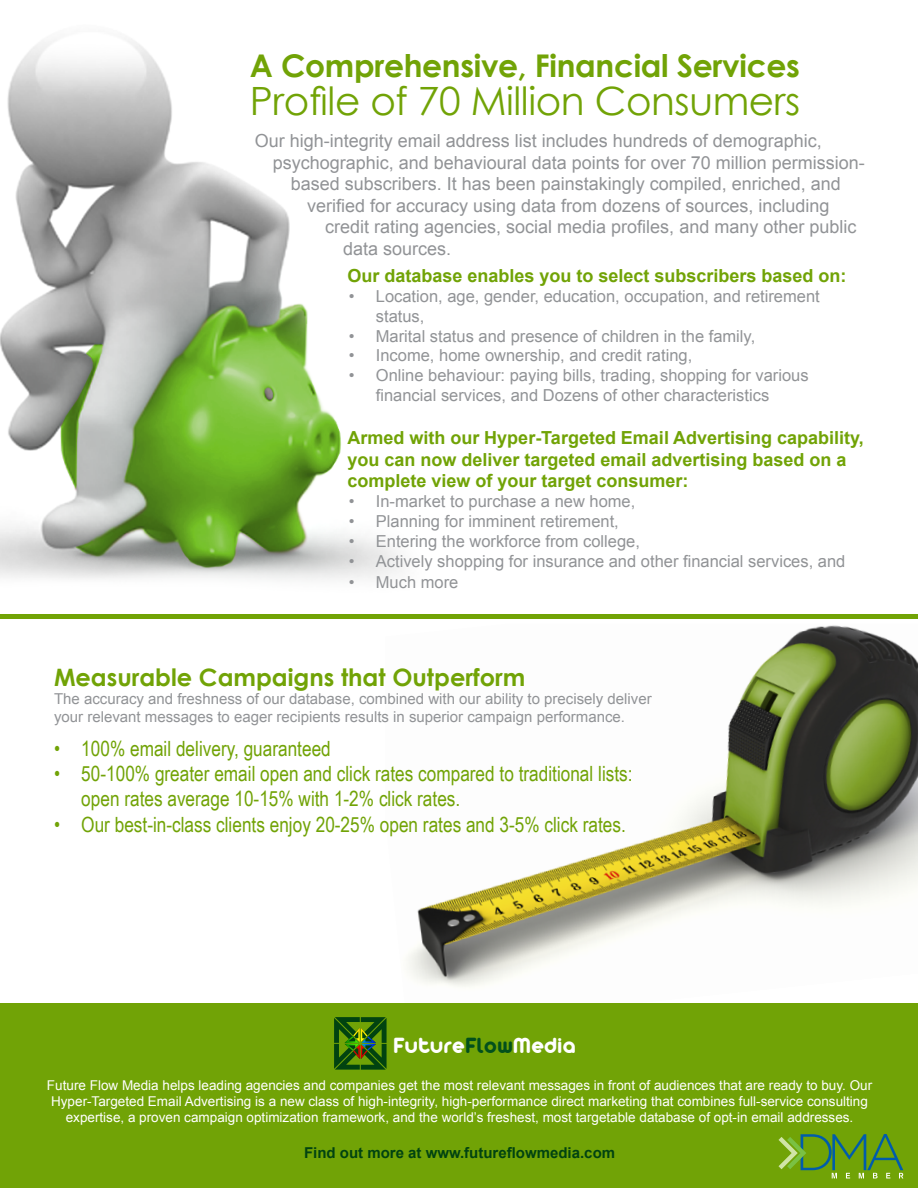
<style>
.page{position:relative;width:918px;height:1188px;background:#fff}
.page>*{position:absolute;margin:0;border:0;box-sizing:border-box;transform-origin:0 0}
.t1{font:39px "Century Gothic";letter-spacing:-.01em;color:#71a306}
.t2{font:700 31.35px "Century Gothic";letter-spacing:-.01em;color:#71a306}
.t3{font:700 24px "Century Gothic";color:#71a306}
.t4{font:23.85px "Arista 2.0";letter-spacing:.02em;color:#fff}
.t5{font:21px/25.2px "Arial Narrow";color:#71a306}
.t6{font:18px "Arial";color:#919396}
.t7{font:700 18px/21.6px "Arial";color:#71a306}
.t8{font:16.5px/19.8px "Arial";color:#919396}
.t9{font:15px/18px "Arial";color:#919396}
.t10{font:700 15px "Arial";color:#014311}
.t11{font:13.5px/16.2px "Arial";color:#fff;text-align:center}
.s1{color:#02501c}
</style>
<div class="page">
<img style="left:385px;top:625px;width:533px;height:379px">
<img style="left:0;top:39px;width:434px;height:576px">
<hr style="left:0;top:615px;width:918px;height:4px;background:#71a306">
<div style="left:0;top:1004px;width:918px;height:184px;background:#71a306"></div>
<svg style="left:334px;top:1017px;width:53px;height:53px"></svg>
<svg style="left:778px;top:1134px;width:125px;height:44px"></svg>
<h2 class="t2" style="left:250px;top:42px;width:552px">A Comprehensive, Financial Services</h2>
<h1 class="t1" style="left:250px;top:74px;width:552px">Profile of 70 Million Consumers</h1>
<p class="t6" style="left:255px;top:129px;width:569px">Our high-integrity email address list includes hundreds of demographic,</p>
<p class="t6" style="left:273px;top:150px;width:594px">psychographic, and behavioural data points for over 70 million permission-</p>
<p class="t6" style="left:291px;top:172px;width:552px">based subscribers. It has been painstakingly compiled, enriched, and</p>
<p class="t6" style="left:307px;top:194px;width:524px">verified for accuracy using data from dozens of sources, including</p>
<p class="t6" style="left:325px;top:215px;width:533px">credit rating agencies, social media profiles, and many other public</p>
<p class="t6" style="left:343px;top:237px;width:110px">data sources.</p>
<p class="t7" style="left:347px;top:266px;width:501px">Our database enables you to select subscribers based on:</p>
<p class="t8" style="left:376px;top:286px;width:445px;text-indent:-27px">• Location, age, gender, education, occupation, and retirement status,</p>
<p class="t8" style="left:349px;top:326px;width:408px">• Marital status and presence of children in the family,</p>
<p class="t8" style="left:349px;top:346px;width:345px">• Income, home ownership, and credit rating,</p>
<p class="t8" style="left:376px;top:366px;width:434px;text-indent:-27px">• Online behaviour: paying bills, trading, shopping for various financial services, and Dozens of other characteristics</p>
<p class="t7" style="left:347px;top:428px;width:518px">Armed with our Hyper-Targeted Email Advertising capability, you can now deliver targeted email advertising based on a complete view of your target consumer:</p>
<p class="t8" style="left:349px;top:492px;width:288px">• In-market to purchase a new home,</p>
<p class="t8" style="left:349px;top:511px;width:271px">• Planning for imminent retirement,</p>
<p class="t8" style="left:349px;top:531px;width:293px">• Entering the workforce from college,</p>
<p class="t8" style="left:349px;top:551px;width:498px">• Actively shopping for insurance and other financial services, and</p>
<p class="t8" style="left:349px;top:573px;width:111px">• Much more</p>
<h3 class="t3" style="left:54px;top:659px;width:473px">Measurable Campaigns that Outperform</h3>
<p class="t9" style="left:54px;top:690px;width:599px">The accuracy and freshness of our database, combined with our ability to precisely deliver your relevant messages to eager recipients results in superior campaign performance.</p>
<p class="t5" style="left:54px;top:735px;width:278px">• 100% email delivery, guaranteed</p>
<p class="t5" style="left:81px;top:760px;width:553px;text-indent:-27px">• 50-100% greater email open and click rates compared to traditional lists: open rates average 10-15% with 1-2% click rates.</p>
<p class="t5" style="left:54px;top:811px;width:573px">• Our best-in-class clients enjoy 20-25% open rates and 3-5% click rates.</p>
<h3 class="t4" style="left:393px;top:1031px;width:184px">Future<span class="s1">Flow</span>Media</h3>
<p class="t11" style="left:47px;top:1077px;width:827px">Future Flow Media helps leading agencies and companies get the most relevant messages in front of audiences that are ready to buy. Our<br>Hyper-Targeted Email Advertising is a new class of high-integrity, high-performance direct marketing that combines full-service consulting expertise, a proven campaign optimization framework, and the world’s freshest, most targetable database of opt-in email addresses.</p>
<p class="t10" style="left:304px;top:1143px;width:313px">Find out more at www.futureflowmedia.com</p>
</div>
